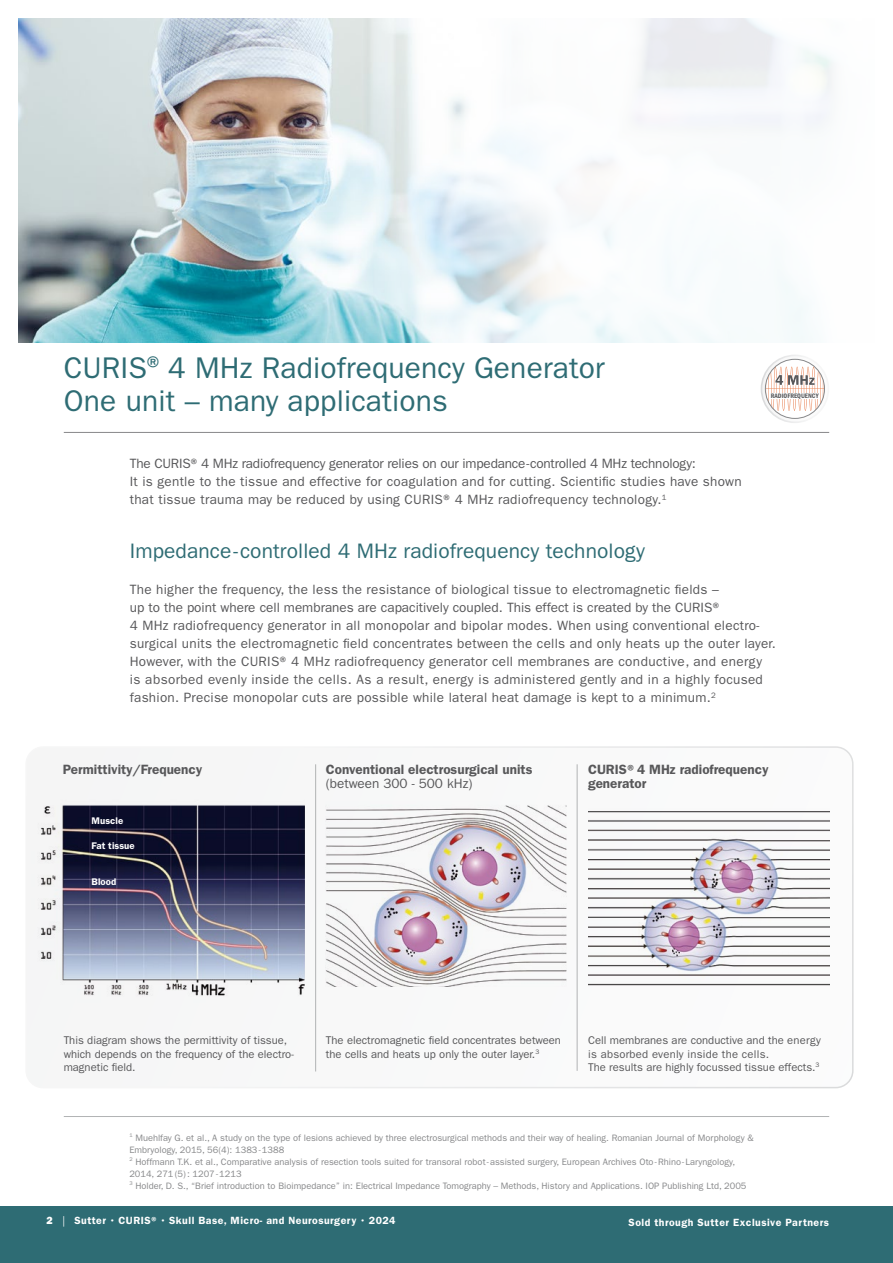
<style>
.page{position:relative;width:893px;height:1263px;background:#fff}
.page>*{position:absolute;margin:0;border:0;box-sizing:border-box;transform-origin:0 0}
.t1{font:30px/33px "ITC Franklin Gothic Std";letter-spacing:.005em;color:#2e6c74}
.t2{font:21px "ITC Franklin Gothic Std";letter-spacing:.005em;color:#2e6c74}
.t3{font:13.5px/18px "ITC Franklin Gothic Std";letter-spacing:.02em;color:#58585a}
.t4{font:13.5px/13.5px "Franklin Gothic LT Pro Dm";color:#58585a}
.t5{font:13.5px "ITC Franklin Gothic Std";color:#58585a}
.t6{font:11.25px/13.5px "ITC Franklin Gothic Std";color:#58585a}
.t7{font:10.5px "Franklin Gothic LT Pro Dm";letter-spacing:.045em;color:#fff}
.t8{font:9.6px "Franklin Gothic LT Pro Dm";color:#fff}
.t9{font:9.3px/12px "ITC Franklin Gothic Std";color:#87888a}
.t10{font:6.75px "ITC Franklin Gothic Std Dm Cd";color:#58585a}
.s1{font-size:27px}
.s2{font-family:"ITC Franklin Gothic Std Hvy"}
.s3{font-family:"ITC Franklin Gothic Std"}
.s4{font-size:7.5px}
</style>
<div class="page">
<div style="left:0;top:1206px;width:893px;height:57px;background:#2e6c74"></div>
<img style="left:18px;top:18px;width:330px;height:324px">
<svg style="left:348px;top:18px;width:485px;height:325px"></svg>
<div style="left:26px;top:747px;width:827px;height:340px;background:#f8f9f9;border-radius:17px"></div>
<div style="left:25px;top:746px;width:828px;height:342px;border:2px solid #fff;border-radius:17px"></div>
<img style="left:25px;top:796px;width:280px;height:206px">
<img style="left:326px;top:805px;width:241px;height:182px">
<img style="left:588px;top:811px;width:241px;height:175px">
<hr style="left:577px;top:764px;width:1px;height:307px;background:#b1b3b4">
<hr style="left:315px;top:764px;width:1px;height:307px;background:#b1b3b4">
<hr style="left:64px;top:432px;width:765px;height:1px;background:#87888a">
<svg style="left:761px;top:355px;width:67px;height:67px"></svg>
<div style="left:761px;top:355px;width:68px;height:68px;border:2px solid #fff;border-radius:50%"></div>
<svg style="left:765px;top:359px;width:59px;height:59px"></svg>
<div style="left:765px;top:359px;width:60px;height:60px;border:1px solid #87888a;border-radius:50%"></div>
<hr style="left:64px;top:1116px;width:765px;height:1px;background:#b1b3b4">
<h1 class="t1" style="left:64px;top:352px;width:543px">CURIS<span class="s1">®</span>4 MHz Radiofrequency Generator<br>One unit – many applications</h1>
<p class="t10" style="left:771px;top:392px;width:49px">RADIOFREQUENCY</p>
<p class="t3" style="left:130px;top:455px;width:613px">The CURIS® 4 MHz radiofrequency generator relies on our impedance-controlled 4 MHz technology:<br>It is gentle to the tissue and effective for coagulation and for cutting. Scientific studies have shown that tissue trauma may be reduced by using CURIS® 4 MHz radiofrequency technology.<sup>1</sup></p>
<h2 class="t2" style="left:130px;top:539px;width:517px">Impedance-controlled 4 MHz radiofrequency technology</h2>
<p class="t3" style="left:130px;top:581px;width:648px">The higher the frequency, the less the resistance of biological tissue to electromagnetic fields –<br>up to the point where cell membranes are capacitively coupled. This effect is created by the CURIS®<br>4 MHz radiofrequency generator in all monopolar and bipolar modes. When using conventional electro&shy;surgical units the electromagnetic field concentrates between the cells and only heats up the outer layer.<br>However, with the CURIS® 4 MHz radiofrequency generator cell membranes are conductive, and energy is absorbed evenly inside the cells. As a result, energy is administered gently and in a highly focused fashion. Precise monopolar cuts are possible while lateral heat damage is kept to a minimum.<sup>2</sup></p>
<p class="t4" style="left:63px;top:763px;width:141px">Permittivity/Frequency</p>
<p class="t8" style="left:92px;top:815px;width:33px">Muscle</p>
<p class="t8" style="left:92px;top:840px;width:45px">Fat tissue</p>
<p class="t8" style="left:92px;top:875px;width:26px">Blood</p>
<p class="t4" style="left:326px;top:763px;width:208px">Conventional electrosurgical units</p>
<p class="t5" style="left:326px;top:775px;width:148px">(between 300 - 500 kHz)</p>
<p class="t4" style="left:588px;top:763px;width:182px">CURIS®4 MHz radiofrequency generator</p>
<p class="t6" style="left:64px;top:1034px;width:232px">This diagram shows the permittivity of tissue, which depends on the frequency of the electro&shy;magnetic field.</p>
<p class="t6" style="left:326px;top:1034px;width:237px">The electromagnetic field concentrates between the cells and heats up only the outer layer.<sup>3</sup></p>
<p class="t6" style="left:588px;top:1034px;width:234px">Cell membranes are conductive and the energy is absorbed evenly inside the cells.<br>The results are highly focussed tissue effects.<sup>3</sup></p>
<p class="t9" style="left:129px;top:1131px;width:626px"><sup>1</sup> Muehlfay G. et al., A study on the type of lesions achieved by three electrosurgical methods and their way of healing. Romanian Journal of Morphology &amp; Embryology, 2015, 56(4): 1383-1388<br><sup>2</sup> Hoffmann T.K. et al., Comparative analysis of resection tools suited for transoral robot-assisted surgery, European Archives Oto-Rhino- Laryngology, 2014, 271(5): 1207-1213<br><sup>3</sup> Holder, D. S., “Brief introduction to Bioimpedance” in: Electrical Impedance Tomography – Methods, History and Applications. IOP Publishing Ltd, 2005</p>
<p class="t7" style="left:47px;top:1214px;width:350px"><span class="s2">2</span> <span class="s3">|</span> Sutter <span class="s4">•</span> CURIS® <span class="s4">•</span> Skull Base, Micro- and Neurosurgery <span class="s4">•</span> 2024</p>
<p class="t7" style="left:629px;top:1216px;width:202px">Sold through Sutter Exclusive Partners</p>
</div>
